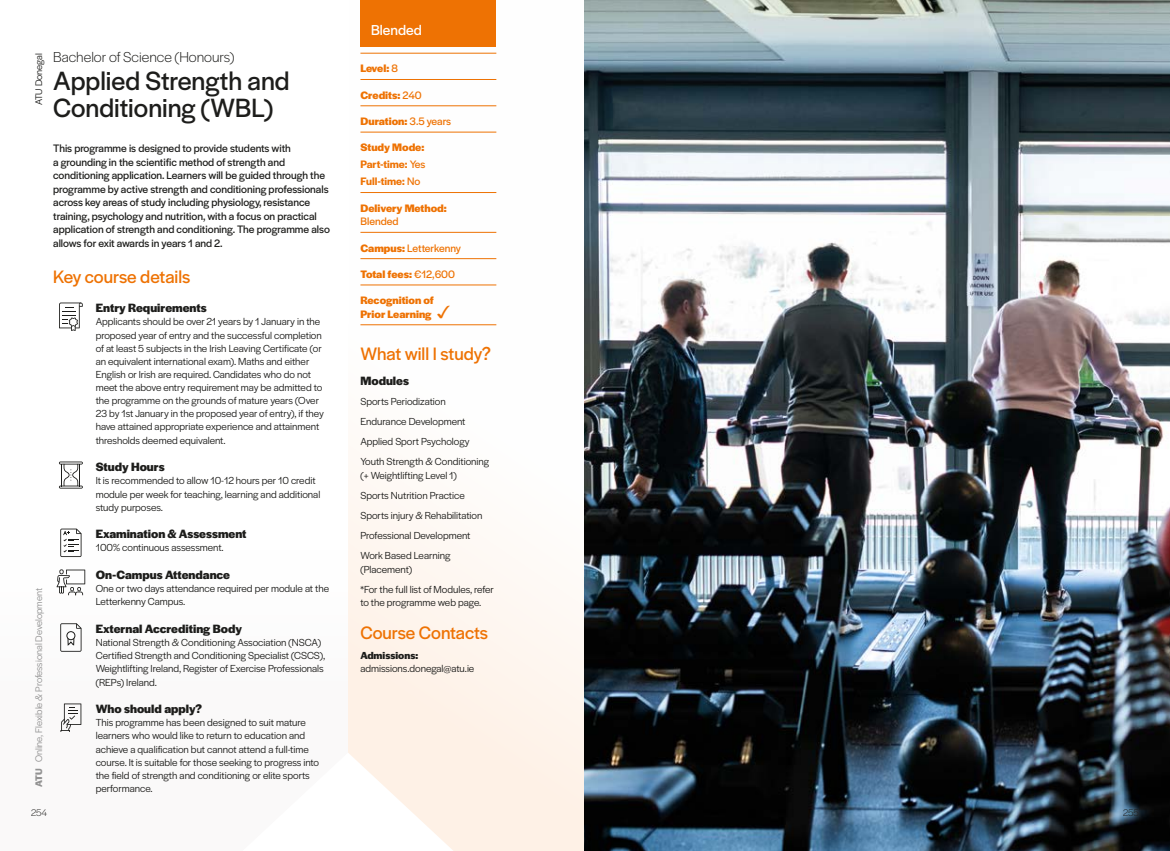
<style>
.page{position:relative;width:1170px;height:851px;background:#fff}
.page>*{position:absolute;margin:0;border:0;box-sizing:border-box;transform-origin:0 0}
.t1{font:27.5px/27.5px "Halyard Display";color:#1d1d1b}
.t2{font:18.75px "Halyard Display";letter-spacing:-.005em;color:#ee7203}
.t3{font:300 15px "Halyard Display";color:#1d1d1b}
.t4{font:15px "Halyard Display";color:#fff}
.t5{font:700 12.5px "Halyard Display";color:#1d1d1b}
.t6{font:11.25px/13.5px "Halyard Display";color:#1d1d1b}
.t7{font:700 11.25px/13.5px "Halyard Display";color:#ee7203}
.t8{font:600 11.25px/17px "Halyard Display";color:#ee7203;text-align:justify}
.t9{font:11.25px "Halyard Display";color:#ee7203}
.t10{font:10.62px/13.1px "Halyard Display";color:#1d1d1b}
.t11{font:700 10.62px "Halyard Display";color:#1d1d1b}
.t12{font:10px "Halyard Display";color:#929292}
.t13{font:10px "Halyard Display";letter-spacing:-.005em;color:#1d1d1b}
.t14{font:300 10px "Halyard Display";color:#1d1d1b}
.s1{font-weight:700}
.s2{font-weight:400}
.s3{font-family:"Monotype Sorts";font-weight:400;font-size:17.5px}
</style>
<div class="page">
<svg style="left:348px;top:0;width:237px;height:850px"></svg>
<svg style="left:59px;top:302px;width:24px;height:29px"></svg>
<hr style="left:59px;top:461px;width:24px;height:3px;background:#1d1d1b;border-radius:2px">
<hr style="left:59px;top:485px;width:24px;height:3px;background:#1d1d1b;border-radius:2px">
<svg style="left:60px;top:462px;width:22px;height:25px"></svg>
<svg style="left:60px;top:528px;width:21px;height:29px"></svg>
<svg style="left:57px;top:569px;width:28px;height:26px"></svg>
<svg style="left:60px;top:623px;width:21px;height:28px"></svg>
<div style="left:67px;top:631px;width:8px;height:8px;background:#fff;border-radius:50%"></div>
<div style="left:66px;top:631px;width:9px;height:9px;border:1px solid #1d1d1b;border-radius:50%"></div>
<svg style="left:60px;top:703px;width:21px;height:28px"></svg>
<div style="left:360px;top:0;width:136px;height:46px;background:#ee7203"></div>
<hr style="left:360px;top:53px;width:136px;height:1px;background:#ee7203">
<hr style="left:360px;top:79px;width:136px;height:1px;background:#ee7203">
<hr style="left:360px;top:105px;width:136px;height:1px;background:#ee7203">
<hr style="left:360px;top:132px;width:136px;height:1px;background:#ee7203">
<hr style="left:360px;top:192px;width:136px;height:1px;background:#ee7203">
<hr style="left:360px;top:232px;width:136px;height:1px;background:#ee7203">
<hr style="left:360px;top:258px;width:136px;height:1px;background:#ee7203">
<hr style="left:360px;top:284px;width:136px;height:1px;background:#ee7203">
<hr style="left:360px;top:324px;width:136px;height:1px;background:#ee7203">
<img style="left:585px;top:0;width:584px;height:850px">
<p class="t13" style="left:32px;top:105px;width:53px;rotate:-90deg">ATU Donegal</p>
<p class="t12" style="left:32px;top:787px;width:200px;rotate:-90deg"><span class="s1">ATU</span> Online, Flexible &amp; Professional Development</p>
<h3 class="t3" style="left:53px;top:47px;width:183px">Bachelor of Science (Honours)</h3>
<h1 class="t1" style="left:53px;top:65px;width:238px">Applied Strength and<br>Conditioning (WBL)</h1>
<p class="t6" style="left:53px;top:141px;width:278px">This programme is designed to provide students with<br>a grounding in the scientific method of strength and conditioning application. Learners will be guided through the programme by active strength and conditioning professionals across key areas of study including physiology, resistance training, psychology and nutrition, with a focus on practical application of strength and conditioning. The programme also allows for exit awards in years 1 and 2.</p>
<h2 class="t2" style="left:53px;top:263px;width:139px">Key course details</h2>
<p class="t5" style="left:96px;top:299px;width:112px">Entry Requirements</p>
<p class="t10" style="left:96px;top:314px;width:229px">Applicants should be over 21 years by 1 January in the proposed year of entry and the successful completion of at least 5 subjects in the Irish Leaving Certificate (or an equivalent international exam). Maths and either English or Irish are required. Candidates who do not meet the above entry requirement may be admitted to the programme on the grounds of mature years (Over 23 by 1st January in the proposed year of entry), if they have attained appropriate experience and attainment thresholds deemed equivalent.</p>
<p class="t5" style="left:96px;top:458px;width:70px">Study Hours</p>
<p class="t10" style="left:96px;top:473px;width:226px">It is recommended to allow 10-12 hours per 10 credit module per week for teaching, learning and additional study purposes.</p>
<p class="t5" style="left:96px;top:525px;width:152px">Examination &amp; Assessment</p>
<p class="t10" style="left:96px;top:540px;width:129px">100% continuous assessment.</p>
<p class="t5" style="left:96px;top:566px;width:136px">On-Campus Attendance</p>
<p class="t10" style="left:96px;top:581px;width:235px">One or two days attendance required per module at the<br>Letterkenny Campus.</p>
<p class="t5" style="left:96px;top:619px;width:148px">External Accrediting Body</p>
<p class="t10" style="left:96px;top:635px;width:231px">National Strength &amp; Conditioning Association (NSCA)<br>Certified Strength and Conditioning Specialist (CSCS), Weightlifting Ireland, Register of Exercise Professionals (REPs) Ireland.</p>
<p class="t5" style="left:96px;top:700px;width:108px">Who should apply?</p>
<p class="t10" style="left:96px;top:715px;width:225px">This programme has been designed to suit mature learners who would like to return to education and achieve a qualification but cannot attend a full-time course. It is suitable for those seeking to progress into the field of strength and conditioning or elite sports performance.</p>
<h3 class="t4" style="left:371px;top:20px;width:52px">Blended</h3>
<p class="t7" style="left:360px;top:61px;width:39px">Level: <span class="s2">8</span></p>
<p class="t7" style="left:360px;top:87px;width:63px">Credits: <span class="s2">240</span></p>
<p class="t7" style="left:360px;top:114px;width:92px">Duration: <span class="s2">3.5 years</span></p>
<p class="t8" style="left:360px;top:138px;width:67px"><span class="s1">Study Mode:<br></span>Part-time: <span class="s2">Yes </span>Full-time: <span class="s2">No</span></p>
<p class="t7" style="left:360px;top:200px;width:88px">Delivery Method:</p>
<p class="t9" style="left:360px;top:213px;width:40px">Blended</p>
<p class="t9" style="left:360px;top:240px;width:102px"><span class="s1">Campus:</span> Letterkenny</p>
<p class="t7" style="left:360px;top:267px;width:96px">Total fees: <span class="s2">€12,600</span></p>
<p class="t7" style="left:360px;top:293px;width:94px">Recognition of<br>Prior Learning <span class="s3">3</span></p>
<h2 class="t2" style="left:360px;top:340px;width:132px">What will I study?</h2>
<p class="t5" style="left:360px;top:371px;width:50px">Modules</p>
<p class="t10" style="left:360px;top:390px;width:130px;line-height:20.2px">Sports Periodization<br>Endurance Development<br>Applied Sport Psychology<br>Youth Strength &amp; Conditioning</p>
<p class="t10" style="left:360px;top:464px;width:123px;line-height:20.2px">(+ Weightlifting Level 1)<br>Sports Nutrition Practice<br>Sports injury &amp; Rehabilitation<br>Professional Development<br>Work Based Learning</p>
<p class="t10" style="left:360px;top:558px;width:135px;line-height:20.2px">(Placement)<br>*For the full list of Modules, refer</p>
<p class="t10" style="left:360px;top:595px;width:122px">to the programme web page.</p>
<h2 class="t2" style="left:360px;top:619px;width:129px">Course Contacts</h2>
<p class="t11" style="left:360px;top:647px;width:59px">Admissions:</p>
<p class="t10" style="left:360px;top:660px;width:115px">admissions.donegal@atu.ie</p>
<p class="t14" style="left:31px;top:805px;width:18px">254</p>
<p class="t14" style="left:1122px;top:805px;width:17px">255</p>
</div>
